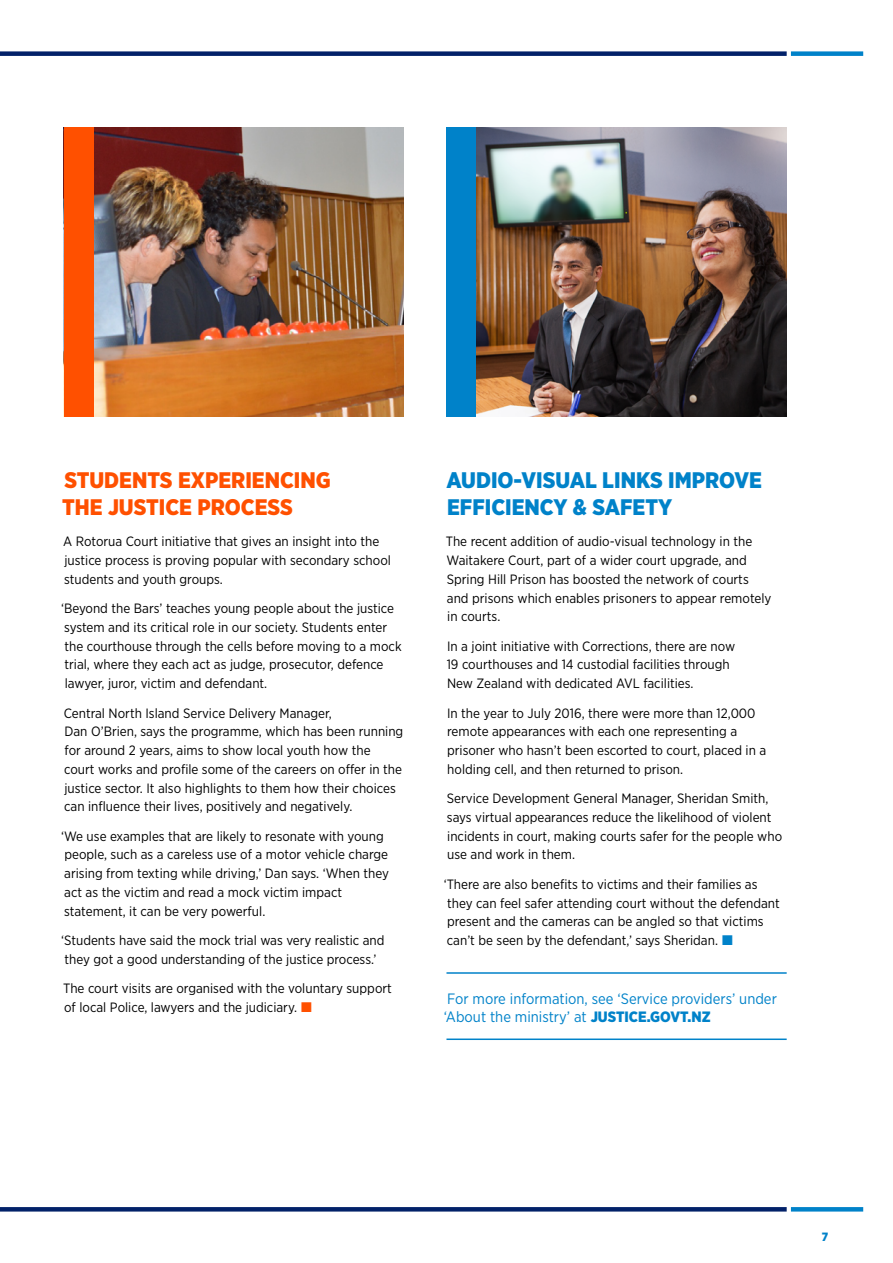
<style>
.page{position:relative;width:893px;height:1263px;background:#fff}
.page>*{position:absolute;margin:0;border:0;box-sizing:border-box;transform-origin:0 0}
.t1{font:900 22.5px/27px "Gotham Narrow";color:#0082c9}
.t2{font:900 22.5px/27px "Gotham Narrow";color:#ff5000}
.t3{font:15px/18px "Gotham Narrow";color:#0082c9}
.t4{font:13.5px/18.8px "Gotham Narrow";color:#000}
.t5{font:900 12px "Gotham Narrow";color:#0082c9}
.s1{font-weight:900}
</style>
<div class="page">
<svg style="left:791px;top:1207px;width:72px;height:4px"></svg>
<div style="left:791px;top:51px;width:72px;height:5px;background:#0082c9"></div>
<svg style="left:0;top:1207px;width:787px;height:4px;background:#06256b"></svg>
<div style="left:0;top:51px;width:787px;height:5px;background:#022169"></div>
<hr style="left:446px;top:972px;width:341px;height:2px;background:#0082c9">
<hr style="left:446px;top:1038px;width:341px;height:2px;background:#0082c9">
<img style="left:94px;top:128px;width:310px;height:289px">
<img style="left:476px;top:128px;width:311px;height:289px">
<div style="left:64px;top:128px;width:30px;height:289px;background:#ff5000"></div>
<div style="left:446px;top:128px;width:30px;height:289px;background:#0082c9"></div>
<h1 class="t2" style="left:62px;top:466px;width:270px">STUDENTS EXPERIENCING<br>THE JUSTICE PROCESS</h1>
<p class="t4" style="left:63px;top:532px;width:329px">A Rotorua Court initiative that gives an insight into the justice process is proving popular with secondary school students and youth groups.</p>
<p class="t4" style="left:61px;top:599px;width:342px">‘Beyond the Bars’ teaches young people about the justice system and its critical role in our society. Students enter the courthouse through the cells before moving to a mock trial, where they each act as judge, prosecutor, defence lawyer, juror, victim and defendant.</p>
<p class="t4" style="left:64px;top:703px;width:341px">Central North Island Service Delivery Manager,<br>Dan O’Brien, says the programme, which has been running for around 2 years, aims to show local youth how the court works and profile some of the careers on offer in the justice sector. It also highlights to them how their choices can influence their lives, positively and negatively.</p>
<p class="t4" style="left:61px;top:826px;width:329px">‘We use examples that are likely to resonate with young people, such as a careless use of a motor vehicle charge arising from texting while driving,’ Dan says. ‘When they act as the victim and read a mock victim impact statement, it can be very powerful.</p>
<p class="t4" style="left:61px;top:931px;width:325px">‘Students have said the mock trial was very realistic and they got a good understanding of the justice process.’</p>
<p class="t4" style="left:63px;top:979px;width:330px">The court visits are organised with the voluntary support of local Police, lawyers and the judiciary.</p>
<h1 class="t1" style="left:446px;top:466px;width:317px">AUDIO-VISUAL LINKS IMPROVE<br>EFFICIENCY &amp; SAFETY</h1>
<p class="t4" style="left:446px;top:532px;width:327px">The recent addition of audio-visual technology in the Waitakere Court, part of a wider court upgrade, and Spring Hill Prison has boosted the network of courts and prisons which enables prisoners to appear remotely in courts.</p>
<p class="t4" style="left:447px;top:636px;width:290px">In a joint initiative with Corrections, there are now<br>19 courthouses and 14 custodial facilities through<br>New Zealand with dedicated AVL facilities.</p>
<p class="t4" style="left:447px;top:703px;width:321px">In the year to July 2016, there were more than 12,000 remote appearances with each one representing a prisoner who hasn’t been escorted to court, placed in a holding cell, and then returned to prison.</p>
<p class="t4" style="left:447px;top:789px;width:337px">Service Development General Manager, Sheridan Smith, says virtual appearances reduce the likelihood of violent incidents in court, making courts safer for the people who use and work in them.</p>
<p class="t4" style="left:444px;top:874px;width:338px">‘There are also benefits to victims and their families as they can feel safer attending court without the defendant present and the cameras can be angled so that victims can’t be seen by the defendant,’ says Sheridan.</p>
<p class="t3" style="left:444px;top:989px;width:335px">For more information, see ‘Service providers’ under ‘About the ministry’ at <span class="s1">JUSTICE.GOVT.NZ</span></p>
<p class="t5" style="left:822px;top:1229px;width:8px">7</p>
</div>
